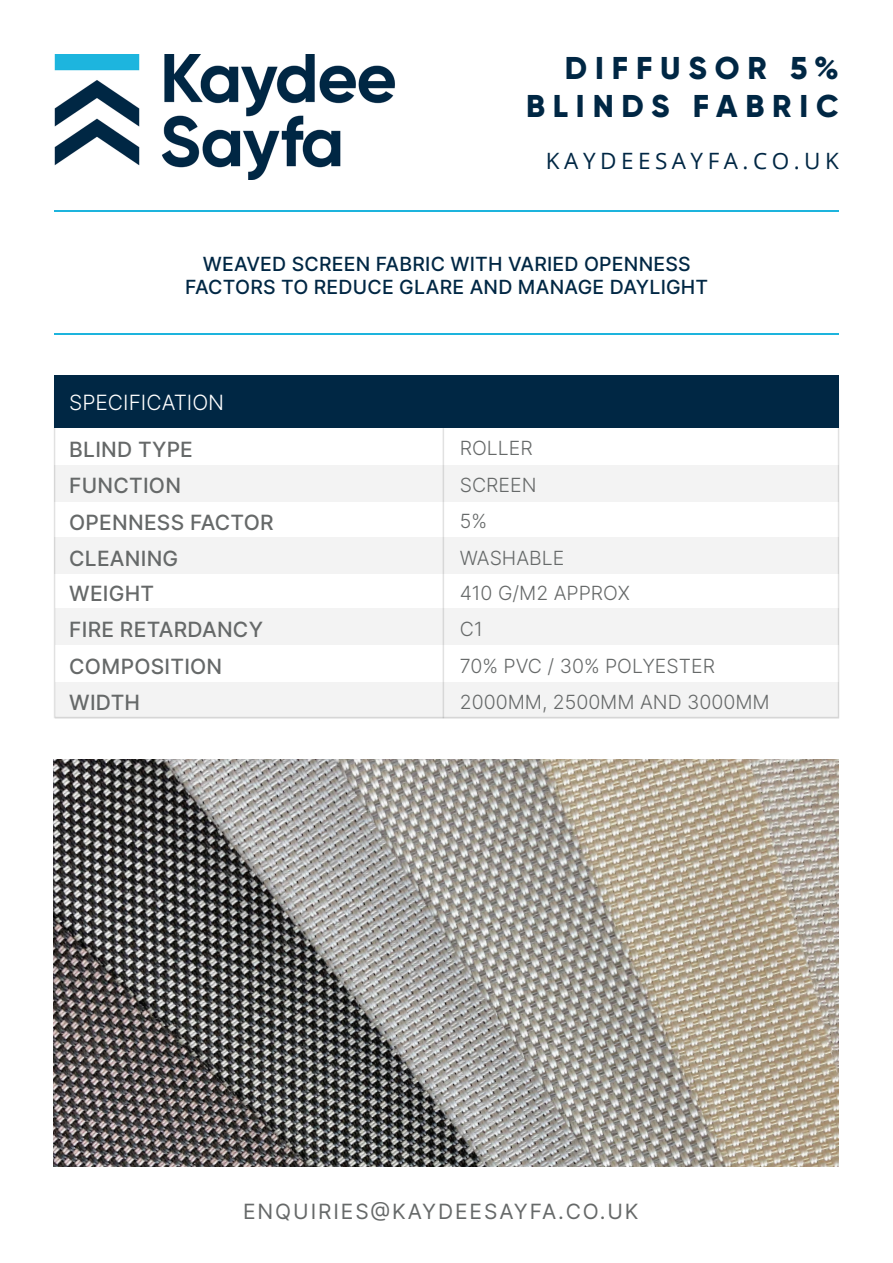
<style>
.page{position:relative;width:893px;height:1263px;background:#fff}
.page>*{position:absolute;margin:0;border:0;box-sizing:border-box;transform-origin:0 0}
.t1{font:800 31.5px "Gilroy";letter-spacing:.25em;color:#002744}
.t2{font:22.5px "Open Sans";letter-spacing:.2em;color:#002744}
.t3{font:500 21px "Inter";letter-spacing:.01em;color:#666969}
.t4{font:21px "Inter";letter-spacing:.09em;color:#666969}
.t5{font:300 21px "Inter";color:#fff}
.t6{font:300 19.5px "Inter";color:#666969}
.t7{font:500 19.5px/23.4px "Inter";letter-spacing:.01em;color:#002744;text-align:center}
</style>
<div class="page">
<img style="left:54px;top:54px;width:341px;height:125px">
<hr style="left:54px;top:210px;width:785px;height:1px;background:#1db4dd">
<hr style="left:54px;top:334px;width:785px;height:1px;background:#1db4dd">
<div style="left:55px;top:375px;width:783px;height:53px;background:#002744"></div>
<div style="left:55px;top:465px;width:783px;height:36px;background:#f3f3f3"></div>
<div style="left:55px;top:538px;width:783px;height:36px;background:#f3f3f3"></div>
<div style="left:55px;top:608px;width:783px;height:37px;background:#f3f3f3"></div>
<div style="left:55px;top:682px;width:783px;height:36px;background:#f3f3f3"></div>
<hr style="left:443px;top:428px;width:1px;height:290px;background:#666969">
<img style="left:54px;top:759px;width:784px;height:408px">
<p class="t1" style="left:565px;top:48px;width:276px">DIFFUSOR 5%</p>
<p class="t1" style="left:526px;top:86px;width:314px">BLINDS FABRIC</p>
<p class="t2" style="left:546px;top:145px;width:295px">KAYDEESAYFA.CO.UK</p>
<p class="t7" style="left:185px;top:253px;width:525px">WEAVED SCREEN FABRIC WITH VARIED OPENNESS<br>FACTORS TO REDUCE GLARE AND MANAGE DAYLIGHT</p>
<p class="t5" style="left:69px;top:387px;width:157px">SPECIFICATION</p>
<p class="t3" style="left:69px;top:434px;width:125px">BLIND TYPE</p>
<p class="t6" style="left:460px;top:434px;width:74px">ROLLER</p>
<p class="t3" style="left:69px;top:470px;width:113px">FUNCTION</p>
<p class="t6" style="left:460px;top:471px;width:78px">SCREEN</p>
<p class="t3" style="left:69px;top:507px;width:206px">OPENNESS FACTOR</p>
<p class="t6" style="left:460px;top:507px;width:29px">5%</p>
<p class="t3" style="left:69px;top:543px;width:111px">CLEANING</p>
<p class="t6" style="left:460px;top:543px;width:106px">WASHABLE</p>
<p class="t3" style="left:69px;top:578px;width:87px">WEIGHT</p>
<p class="t3" style="left:69px;top:614px;width:195px">FIRE RETARDANCY</p>
<p class="t6" style="left:460px;top:578px;width:172px">410 G/M2 APPROX</p>
<p class="t6" style="left:460px;top:615px;width:24px">C1</p>
<p class="t3" style="left:69px;top:651px;width:155px">COMPOSITION</p>
<p class="t6" style="left:460px;top:651px;width:257px">70% PVC / 30% POLYESTER</p>
<p class="t3" style="left:69px;top:687px;width:72px">WIDTH</p>
<p class="t6" style="left:460px;top:688px;width:311px">2000MM, 2500MM AND 3000MM</p>
<p class="t4" style="left:243px;top:1196px;width:397px">ENQUIRIES@KAYDEESAYFA.CO.UK</p>
</div>
